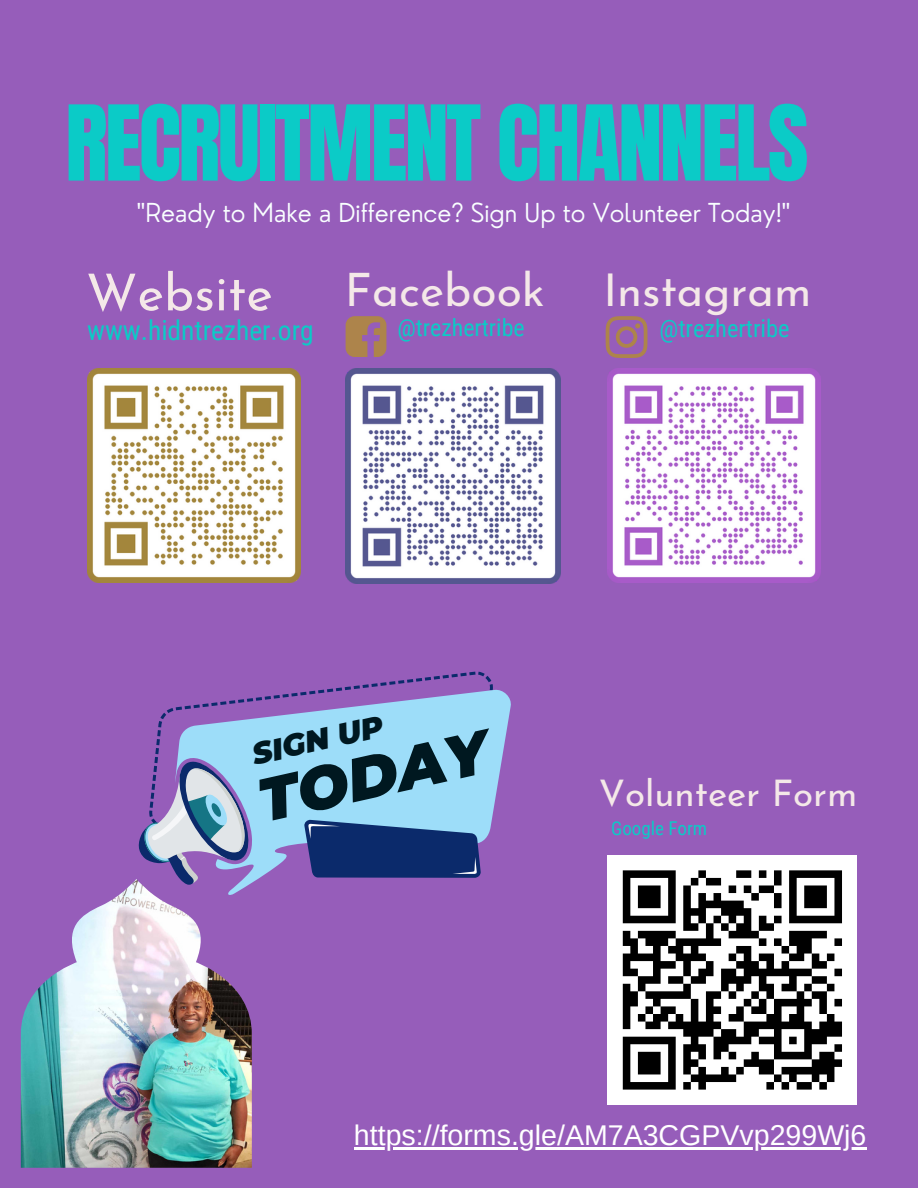
<style>
.page{position:relative;width:918px;height:1188px;background:#965dba}
.page>*{position:absolute;margin:0;border:0;box-sizing:border-box;transform-origin:0 0}
.t1{font:88.8px "Anton";letter-spacing:-.03em;color:#0bcbc7}
.t2{font:italic 900 60.9px "Montserrat";color:#001820}
.t3{font:51px "Josefin Sans";color:#f4e8e8}
.t4{font:46.2px "Josefin Sans";color:#f4e8e8}
.t5{font:45.3px "Josefin Sans";color:#f4e8e8}
.t6{font:36.75px "Josefin Sans";color:#f4e8e8}
.t7{font:italic 900 30.3px "Montserrat";color:#001820}
.t8{font:28.5px "Arimo";color:#fff}
.t9{font:27.6px "Roboto Condensed";color:#0bcbc7}
.t10{font:300 25.5px "Nourd";color:#f9ffff}
.t11{font:24.45px "Roboto Condensed";color:#0bcbc7}
.t12{font:23.85px "Roboto Condensed";color:#0bcbc7}
.t13{font:19.05px "Roboto Condensed";color:#0bcbc7}
</style>
<div class="page">
<div style="left:608px;top:855px;width:249px;height:250px;background:#fff"></div>
<svg style="left:622px;top:870px;width:220px;height:220px"></svg>
<svg style="left:606px;top:316px;width:41px;height:42px"></svg>
<img style="left:607px;top:368px;width:214px;height:214px">
<svg style="left:346px;top:316px;width:40px;height:41px"></svg>
<img style="left:346px;top:368px;width:214px;height:215px">
<img style="left:87px;top:368px;width:214px;height:214px">
<svg style="left:155px;top:672px;width:338px;height:83px"></svg>
<svg style="left:175px;top:689px;width:336px;height:193px;fill:#9dddf9"></svg>
<svg style="left:304px;top:820px;width:177px;height:58px;background:#244380"></svg>
<svg style="left:138px;top:757px;width:115px;height:126px"></svg>
<img style="left:21px;top:879px;width:231px;height:289px">
<hr style="left:354px;top:1147px;width:513px;height:3px;background:#fff">
<p class="t1" style="left:65px;top:80px;width:745px">RECRUITMENT CHANNELS</p>
<p class="t10" style="left:137px;top:197px;width:655px">"Ready to Make a Difference? Sign Up to Volunteer Today!"</p>
<p class="t3" style="left:86px;top:272px;width:188px">Website</p>
<p class="t4" style="left:345px;top:272px;width:202px">Facebook</p>
<p class="t9" style="left:87px;top:314px;width:228px">www.hidntrezher.org</p>
<h3 class="t12" style="left:398px;top:314px;width:129px">@trezhertribe</h3>
<h3 class="t5" style="left:603px;top:272px;width:210px">Instagram</h3>
<h1 class="t11" style="left:660px;top:315px;width:132px">@trezhertribe</h1>
<h4 class="t7" style="left:249px;top:737px;width:135px;rotate:-13deg">SIGN UP</h4>
<p class="t2" style="left:250px;top:766px;width:235px;rotate:-13deg">TODAY</p>
<h6 class="t6" style="left:599px;top:779px;width:260px">Volunteer Form</h6>
<h2 class="t13" style="left:611px;top:817px;width:98px">Google Form</h2>
<h5 class="t8" style="left:354px;top:1119px;width:514px">https://forms.gle/AM7A3CGPVvp299Wj6</h5>
</div>
